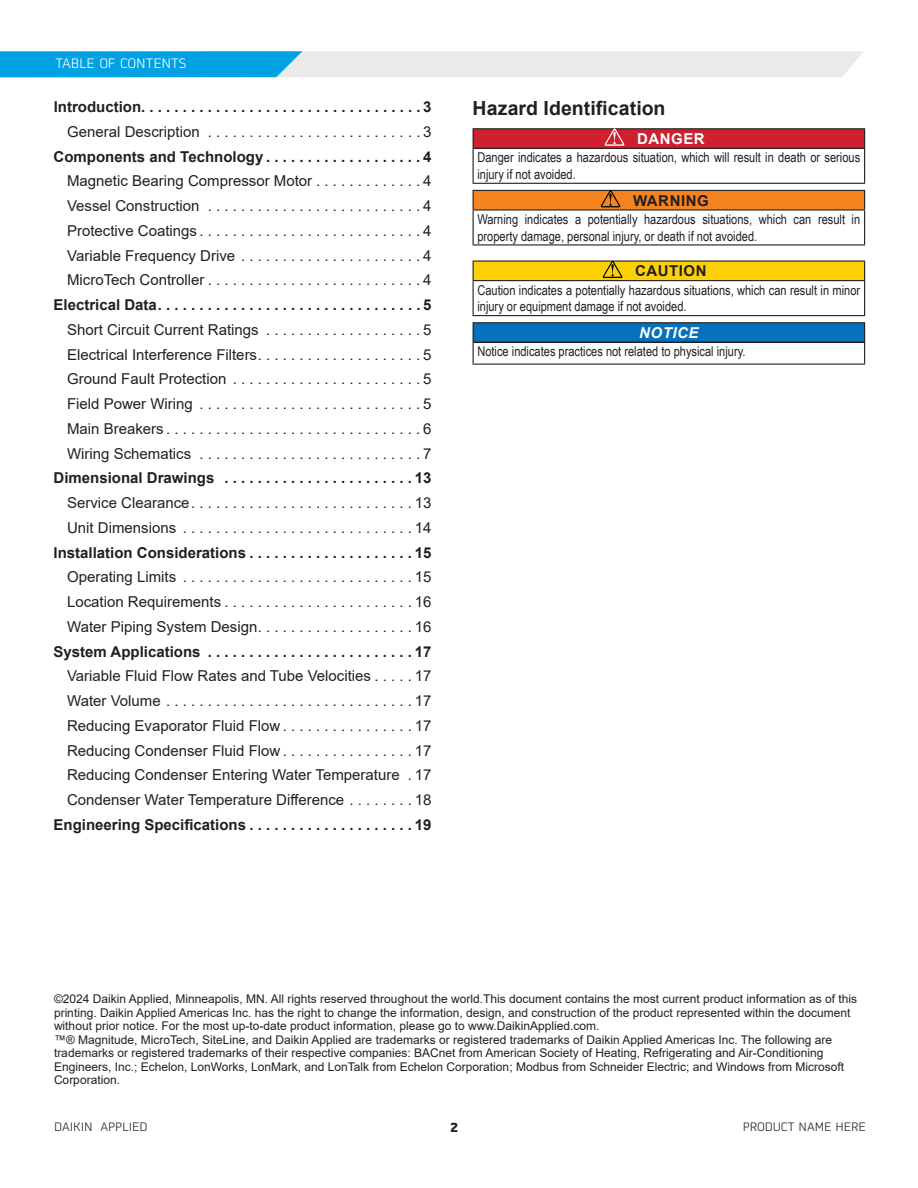
<style>
.page{position:relative;width:918px;height:1188px;background:#fff}
.page>*{position:absolute;margin:0;border:0;box-sizing:border-box;transform-origin:0 0}
.t1{font:700 19.5px "Arial";letter-spacing:.005em;color:#231f20}
.t2{font:15px/24.8px "Arial";color:#231f20;text-align:justify}
.t3{font:700 15px "Arial";color:#231f20}
.t4{font:700 15px "Arial";letter-spacing:.035em;color:#231f20}
.t5{font:700 15px "Arial";letter-spacing:.035em;color:#fff}
.t6{font:italic 700 15px "Arial";letter-spacing:.035em;color:#fff}
.t7{font:13.5px/16.5px "Arial Narrow";color:#231f20}
.t8{font:300 13.5px "Martian B Thai";letter-spacing:-.005em;color:#fff}
.t9{font:700 13.5px "Martian B Thai";color:#231f20}
.t10{font:12px/13.5px "Arial";color:#231f20}
.t11{font:300 12px "Martian B Thai";color:#231f20}
</style>
<div class="page">
<svg style="left:0;top:51px;width:863px;height:26px;background:#9cd2e8"></svg>
<div style="left:473px;top:129px;width:392px;height:19px;background:#cf202f"></div>
<hr style="left:473px;top:128px;width:392px;height:1px;background:#231f20">
<svg style="left:473px;top:129px;width:1px;height:19px"></svg>
<svg style="left:864px;top:129px;width:1px;height:19px"></svg>
<hr style="left:473px;top:148px;width:392px;height:1px;background:#231f20">
<hr style="left:473px;top:149px;width:1px;height:34px;background:#231f20">
<hr style="left:864px;top:149px;width:1px;height:34px;background:#231f20">
<hr style="left:473px;top:183px;width:392px;height:1px;background:#231f20">
<div style="left:473px;top:190px;width:392px;height:20px;background:#f58320"></div>
<hr style="left:473px;top:190px;width:392px;height:1px;background:#231f20">
<svg style="left:473px;top:191px;width:1px;height:18px"></svg>
<svg style="left:864px;top:191px;width:1px;height:18px"></svg>
<hr style="left:473px;top:209px;width:392px;height:2px;background:#231f20">
<hr style="left:473px;top:211px;width:1px;height:33px;background:#231f20">
<hr style="left:864px;top:211px;width:1px;height:33px;background:#231f20">
<hr style="left:473px;top:244px;width:392px;height:2px;background:#231f20">
<div style="left:473px;top:261px;width:392px;height:20px;background:#fdd008"></div>
<hr style="left:473px;top:261px;width:392px;height:1px;background:#231f20">
<svg style="left:473px;top:262px;width:1px;height:18px"></svg>
<svg style="left:864px;top:262px;width:1px;height:18px"></svg>
<hr style="left:473px;top:280px;width:392px;height:1px;background:#231f20">
<hr style="left:473px;top:281px;width:1px;height:34px;background:#231f20">
<hr style="left:864px;top:281px;width:1px;height:34px;background:#231f20">
<hr style="left:473px;top:315px;width:392px;height:1px;background:#231f20">
<div style="left:473px;top:323px;width:392px;height:19px;background:#0770ba"></div>
<hr style="left:474px;top:342px;width:390px;height:1px;background:#231f20">
<hr style="left:473px;top:322px;width:392px;height:1px;background:#231f20">
<svg style="left:473px;top:323px;width:1px;height:41px"></svg>
<svg style="left:864px;top:323px;width:1px;height:41px"></svg>
<hr style="left:473px;top:364px;width:392px;height:1px;background:#231f20">
<svg style="left:605px;top:128px;width:19px;height:18px"></svg>
<svg style="left:601px;top:190px;width:19px;height:17px"></svg>
<svg style="left:603px;top:261px;width:19px;height:17px"></svg>
<p class="t8" style="left:56px;top:53px;width:132px">TABLE OF CONTENTS</p>
<p class="t3" style="left:54px;top:96px;width:379px">Introduction . . . . . . . . . . . . . . . . . . . . . . . . . . . . . . . . . 3</p>
<p class="t2" style="left:67px;top:119px;width:366px">General Description . . . . . . . . . . . . . . . . . . . . . . . . . 3</p>
<p class="t3" style="left:54px;top:146px;width:379px">Components and Technology . . . . . . . . . . . . . . . . . . 4</p>
<p class="t2" style="left:67px;top:169px;width:366px">Magnetic Bearing Compressor Motor . . . . . . . . . . . . 4<br>Vessel Construction . . . . . . . . . . . . . . . . . . . . . . . . . 4<br>Protective Coatings . . . . . . . . . . . . . . . . . . . . . . . . . . 4<br>Variable Frequency Drive . . . . . . . . . . . . . . . . . . . . . 4<br>MicroTech Controller . . . . . . . . . . . . . . . . . . . . . . . . . 4</p>
<p class="t3" style="left:54px;top:294px;width:379px">Electrical Data . . . . . . . . . . . . . . . . . . . . . . . . . . . . . . . 5</p>
<p class="t2" style="left:67px;top:317px;width:366px">Short Circuit Current Ratings . . . . . . . . . . . . . . . . . . 5<br>Electrical Interference Filters . . . . . . . . . . . . . . . . . . . 5<br>Ground Fault Protection . . . . . . . . . . . . . . . . . . . . . . 5<br>Field Power Wiring . . . . . . . . . . . . . . . . . . . . . . . . . . 5<br>Main Breakers . . . . . . . . . . . . . . . . . . . . . . . . . . . . . . 6<br>Wiring Schematics . . . . . . . . . . . . . . . . . . . . . . . . . . 7</p>
<p class="t3" style="left:54px;top:468px;width:379px">Dimensional Drawings . . . . . . . . . . . . . . . . . . . . . . 13</p>
<p class="t2" style="left:67px;top:490px;width:366px">Service Clearance . . . . . . . . . . . . . . . . . . . . . . . . . . 13<br>Unit Dimensions . . . . . . . . . . . . . . . . . . . . . . . . . . . 14</p>
<p class="t3" style="left:54px;top:542px;width:379px">Installation Considerations . . . . . . . . . . . . . . . . . . . 15</p>
<p class="t2" style="left:67px;top:565px;width:366px">Operating Limits . . . . . . . . . . . . . . . . . . . . . . . . . . . 15<br>Location Requirements . . . . . . . . . . . . . . . . . . . . . . 16<br>Water Piping System Design . . . . . . . . . . . . . . . . . . 16</p>
<p class="t3" style="left:54px;top:641px;width:379px">System Applications . . . . . . . . . . . . . . . . . . . . . . . . 17</p>
<p class="t2" style="left:67px;top:664px;width:366px">Variable Fluid Flow Rates and Tube Velocities . . . . 17<br>Water Volume . . . . . . . . . . . . . . . . . . . . . . . . . . . . . 17<br>Reducing Evaporator Fluid Flow . . . . . . . . . . . . . . . 17<br>Reducing Condenser Fluid Flow . . . . . . . . . . . . . . . 17<br>Reducing Condenser Entering Water Temperature . 17<br>Condenser Water Temperature Difference . . . . . . . 18</p>
<p class="t3" style="left:54px;top:814px;width:379px">Engineering Specifications . . . . . . . . . . . . . . . . . . . 19</p>
<h1 class="t1" style="left:473px;top:95px;width:195px">Hazard Identification</h1>
<p class="t5" style="left:637px;top:128px;width:69px">DANGER</p>
<p class="t7" style="left:477px;top:149px;width:384px">Danger indicates a hazardous situation, which will result in death or serious injury if not avoided.</p>
<p class="t4" style="left:633px;top:190px;width:77px">WARNING</p>
<p class="t7" style="left:477px;top:211px;width:384px">Warning indicates a potentially hazardous situations, which can result in property damage, personal injury, or death if not avoided.</p>
<p class="t4" style="left:635px;top:260px;width:73px">CAUTION</p>
<p class="t7" style="left:477px;top:281px;width:384px">Caution indicates a potentially hazardous situations, which can result in minor injury or equipment damage if not avoided.</p>
<p class="t6" style="left:639px;top:323px;width:61px">NOTICE</p>
<p class="t7" style="left:477px;top:343px;width:270px">Notice indicates practices not related to physical injury.</p>
<p class="t10" style="left:54px;top:992px;width:805px">©2024 Daikin Applied, Minneapolis, MN. All rights reserved throughout the world.This document contains the most current product information as of this printing. Daikin Applied Americas Inc. has the right to change the information, design, and construction of the product represented within the document without prior notice. For the most up-to-date product information, please go to www. DaikinApplied. com.<br>™® Magnitude, MicroTech, SiteLine, and Daikin Applied are trademarks or registered trademarks of Daikin Applied Americas Inc. The following are trademarks or registered trademarks of their respective companies: BACnet from American Society of Heating, Refrigerating and Air-Conditioning Engineers, Inc. ; Echelon, LonWorks, LonMark, and LonTalk from Echelon Corporation; Modbus from Schneider Electric; and Windows from Microsoft Corporation.</p>
<p class="t11" style="left:54px;top:1118px;width:95px">DAIKIN APPLIED</p>
<p class="t9" style="left:450px;top:1115px;width:10px">2</p>
<p class="t11" style="left:743px;top:1118px;width:16px">PRODUCT</p>
<p class="t11" style="left:799px;top:1118px;width:18px">NAME</p>
<p class="t11" style="left:836px;top:1118px;width:16px">HERE</p>
</div>
